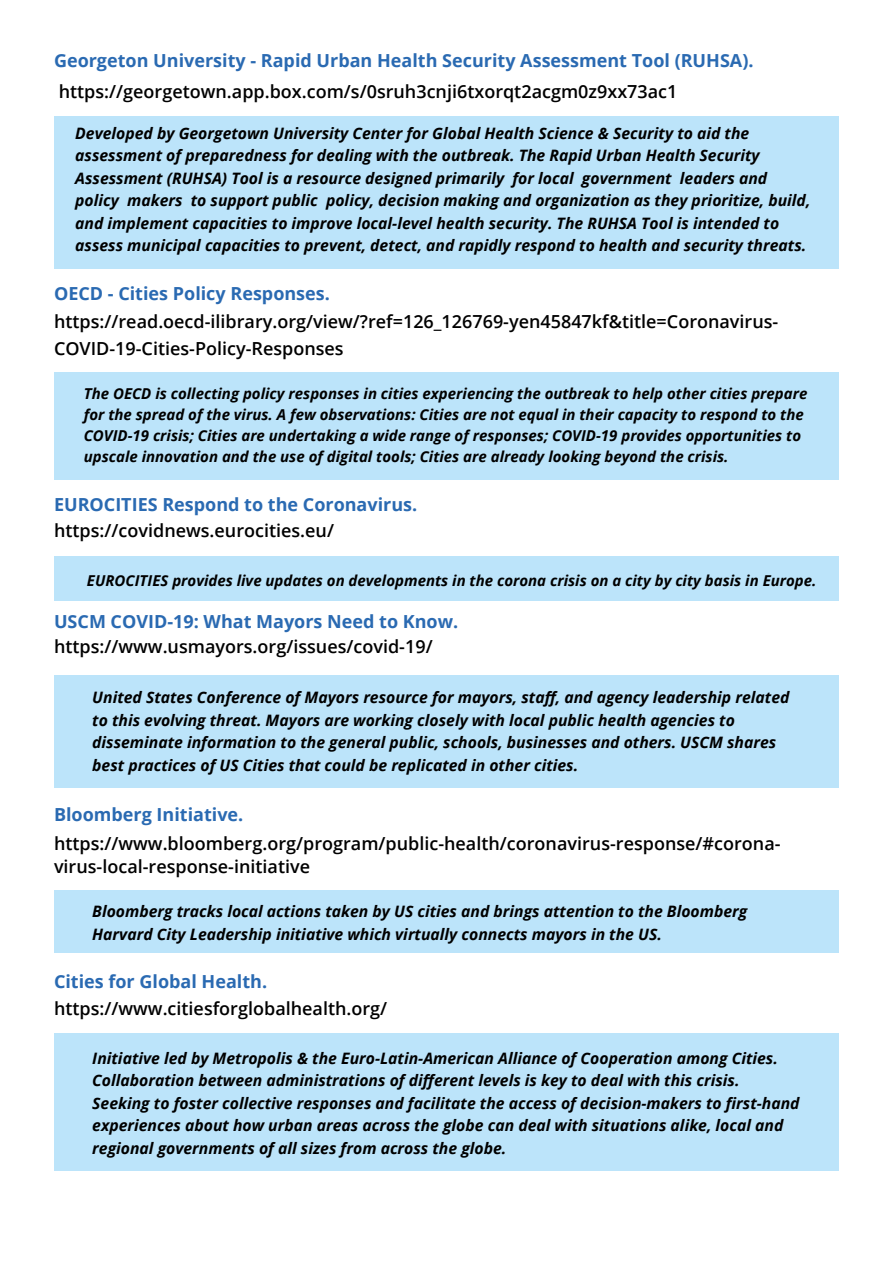
<style>
.page{position:relative;width:893px;height:1263px;background:#fff}
.page>*{position:absolute;margin:0;border:0;box-sizing:border-box;transform-origin:0 0}
.t1{font:600 18px/27px "Open Sans";color:#000}
.t2{font:700 18px "Open Sans";color:#2a6ab2}
.t3{font:italic 700 15.75px/22.5px "Open Sans";color:#000}
.t4{font:italic 700 15px/21px "Open Sans";color:#000}
</style>
<div class="page">
<div style="left:54px;top:116px;width:785px;height:153px;background:#bce4fa"></div>
<div style="left:54px;top:372px;width:785px;height:107px;background:#bce4fa"></div>
<div style="left:54px;top:556px;width:785px;height:45px;background:#bce4fa"></div>
<div style="left:54px;top:675px;width:785px;height:113px;background:#bce4fa"></div>
<div style="left:54px;top:1033px;width:785px;height:137px;background:#bce4fa"></div>
<div style="left:54px;top:890px;width:785px;height:63px;background:#bce4fa"></div>
<p class="t2" style="left:54px;top:48px;width:701px">Georgeton University - Rapid Urban Health Security Assessment Tool (RUHSA).</p>
<p class="t1" style="left:59px;top:78px;width:620px">https://georgetown.app.box.com/s/0sruh3cnji6txorqt2acgm0z9xx73ac1</p>
<p class="t3" style="left:75px;top:121px;width:737px">Developed by Georgetown University Center for Global Health Science &amp; Security to aid the assessment of preparedness for dealing with the outbreak. The Rapid Urban Health Security Assessment (RUHSA) Tool is a resource designed primarily for local government leaders and policy makers to support public policy, decision making and organization as they prioritize, build, and implement capacities to improve local-level health security. The RUHSA Tool is intended to assess municipal capacities to prevent, detect, and rapidly respond to health and security threats.</p>
<p class="t2" style="left:54px;top:280px;width:277px">OECD - Cities Policy Responses.</p>
<p class="t1" style="left:54px;top:308px;width:726px">https://read.oecd-ilibrary.org/view/?ref=126_126769-yen45847kf&amp;title=Coronavirus-<br>COVID-19-Cities-Policy-Responses</p>
<p class="t4" style="left:84px;top:382px;width:725px">The OECD is collecting policy responses in cities experiencing the outbreak to help other cities prepare for the spread of the virus. A few observations: Cities are not equal in their capacity to respond to the COVID-19 crisis; Cities are undertaking a wide range of responses; COVID-19 provides opportunities to upscale innovation and the use of digital tools; Cities are already looking beyond the crisis.</p>
<p class="t2" style="left:54px;top:492px;width:365px">EUROCITIES Respond to the Coronavirus.</p>
<p class="t1" style="left:54px;top:517px;width:282px">https://covidnews.eurocities.eu/</p>
<p class="t4" style="left:87px;top:569px;width:731px">EUROCITIES provides live updates on developments in the corona crisis on a city by city basis in Europe.</p>
<p class="t2" style="left:54px;top:609px;width:406px">USCM COVID-19: What Mayors Need to Know.</p>
<p class="t1" style="left:54px;top:633px;width:380px">https://www.usmayors.org/issues/covid-19/</p>
<p class="t3" style="left:92px;top:686px;width:699px">United States Conference of Mayors resource for mayors, staff, and agency leadership related to this evolving threat. Mayors are working closely with local public health agencies to disseminate information to the general public, schools, businesses and others. USCM shares best practices of US Cities that could be replicated in other cities.</p>
<p class="t2" style="left:54px;top:802px;width:191px">Bloomberg Initiative.</p>
<p class="t1" style="left:54px;top:832px;width:728px;line-height:22.5px">https://www.bloomberg.org/program/public-health/coronavirus-response/#corona&shy;virus-local-response-initiative</p>
<p class="t3" style="left:92px;top:900px;width:657px">Bloomberg tracks local actions taken by US cities and brings attention to the Bloomberg<br>Harvard City Leadership initiative which virtually connects mayors in the US.</p>
<p class="t2" style="left:54px;top:968px;width:215px">Cities for Global Health.</p>
<p class="t1" style="left:54px;top:994px;width:335px">https://www.citiesforglobalhealth.org/</p>
<p class="t3" style="left:92px;top:1046px;width:709px">Initiative led by Metropolis &amp; the Euro-Latin-American Alliance of Cooperation among Cities.<br>Collaboration between administrations of different levels is key to deal with this crisis.<br>Seeking to foster collective responses and facilitate the access of decision-makers to first-hand experiences about how urban areas across the globe can deal with situations alike, local and regional governments of all sizes from across the globe.</p>
</div>
